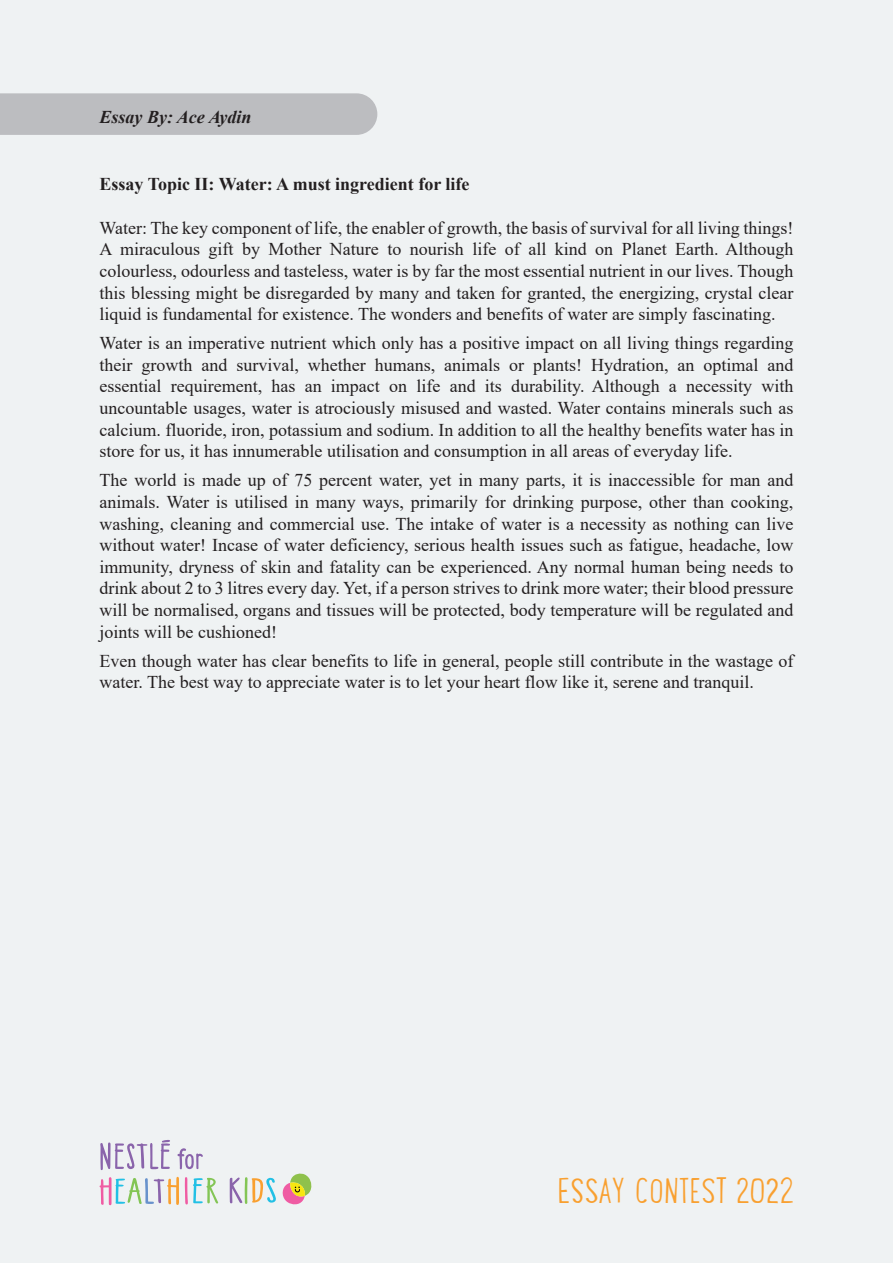
<style>
.page{position:relative;width:893px;height:1263px;background:#eff2f3}
.page>*{position:absolute;margin:0;border:0;box-sizing:border-box;transform-origin:0 0}
.t1{font:300 37.5px "Lunch Box";color:#f9a030}
.t2{font:18px/21.6px "Times New Roman";color:#231f20;text-align:justify}
.t3{font:700 18px "Times New Roman";color:#231f20}
.t4{font:italic 700 18px "Times New Roman";color:#231f20}
</style>
<div class="page">
<div style="left:0;top:93px;width:377px;height:42px;background:#bcbdc0"></div>
<svg style="left:99px;top:1177px;width:80px;height:28px"></svg>
<svg style="left:185px;top:1177px;width:33px;height:28px"></svg>
<svg style="left:100px;top:1140px;width:70px;height:30px"></svg>
<svg style="left:177px;top:1148px;width:26px;height:21px"></svg>
<svg style="left:230px;top:1173px;width:82px;height:32px"></svg>
<p class="t4" style="left:100px;top:105px;width:153px">Essay By: Ace Aydin</p>
<p class="t3" style="left:100px;top:171px;width:372px">Essay Topic II: Water: A must ingredient for life</p>
<p class="t2" style="left:100px;top:216px;width:695px">Water: The key component of life, the enabler of growth, the basis of survival for all living things!<br>A miraculous gift by Mother Nature to nourish life of all kind on Planet Earth. Although colourless, odourless and tasteless, water is by far the most essential nutrient in our lives. Though this blessing might be disregarded by many and taken for granted, the energizing, crystal clear liquid is fundamental for existence. The wonders and benefits of water are simply fascinating.</p>
<p class="t2" style="left:100px;top:332px;width:695px">Water is an imperative nutrient which only has a positive impact on all living things regarding their growth and survival, whether humans, animals or plants! Hydration, an optimal and essential requirement, has an impact on life and its durability. Although a necessity with uncountable usages, water is atrociously misused and wasted. Water contains minerals such as calcium. fluoride, iron, potassium and sodium. In addition to all the healthy benefits water has in store for us, it has innumerable utilisation and consumption in all areas of everyday life.</p>
<p class="t2" style="left:100px;top:469px;width:695px">The world is made up of 75 percent water, yet in many parts, it is inaccessible for man and animals. Water is utilised in many ways, primarily for drinking purpose, other than cooking, washing, cleaning and commercial use. The intake of water is a necessity as nothing can live without water! Incase of water deficiency, serious health issues such as fatigue, headache, low immunity, dryness of skin and fatality can be experienced. Any normal human being needs to drink about 2 to 3 litres every day. Yet, if a person strives to drink more water; their blood pressure will be normalised, organs and tissues will be protected, body temperature will be regulated and joints will be cushioned!</p>
<p class="t2" style="left:100px;top:649px;width:695px">Even though water has clear benefits to life in general, people still contribute in the wastage of water. The best way to appreciate water is to let your heart flow like it, serene and tranquil.</p>
<h1 class="t1" style="left:558px;top:1167px;width:237px">ESSAY CONTEST 2022</h1>
</div>
